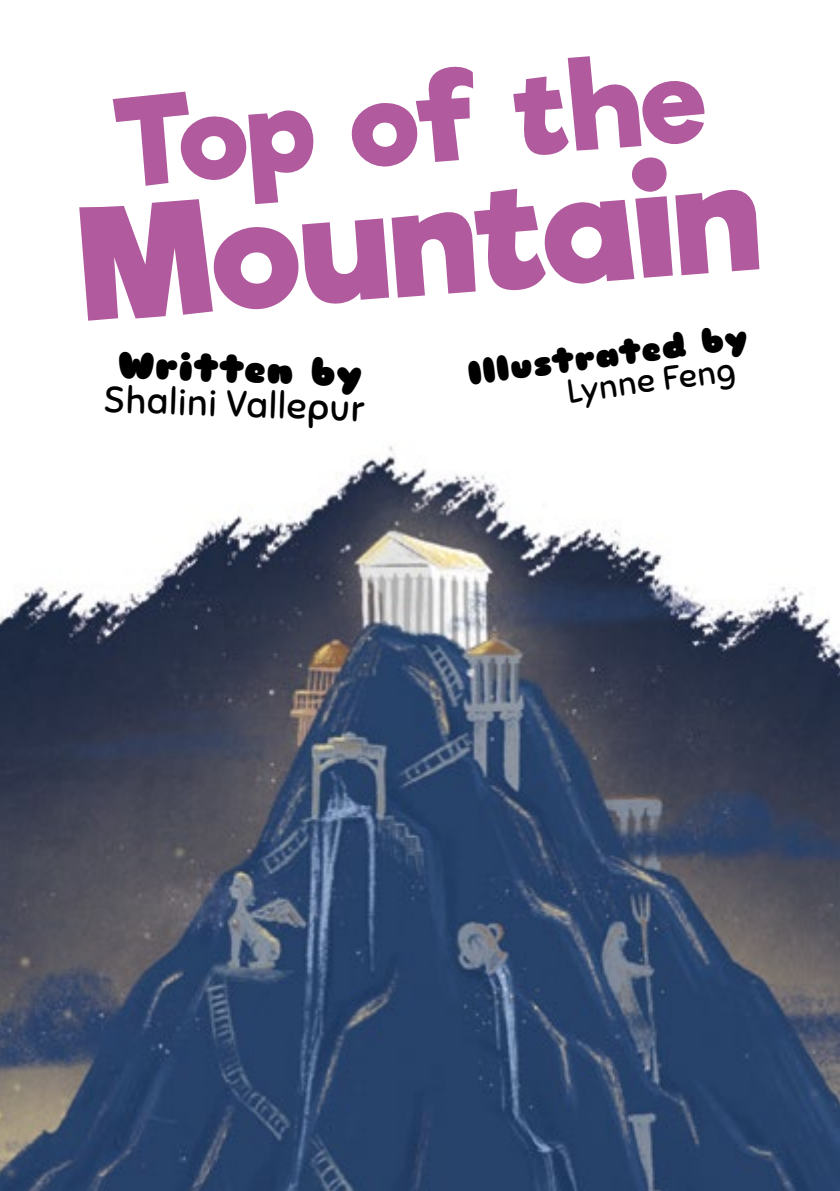
<style>
.page{position:relative;width:840px;height:1191px;background:#fff}
.page>*{position:absolute;margin:0;border:0;box-sizing:border-box;transform-origin:0 0}
.t1{font:700 150px "Riffic";color:#b15a9e}
.t2{font:700 116px "Riffic";color:#b15a9e}
.t3{font:37px "Sniglet";color:#000}
.t4{font:800 37px "Sniglet";color:#000}
.t5{font:800 33.2px "Sniglet";color:#000}
.t6{font:33.2px "Sniglet";color:#000}
</style>
<div class="page">
<img style="left:0;top:445px;width:839px;height:746px">
<h2 class="t2" style="left:110px;top:69px;width:592px;rotate:-4deg">Top of the</h2>
<h1 class="t1" style="left:75px;top:170px;width:679px;rotate:-4deg">Mountain</h1>
<p class="t4" style="left:119px;top:343px;width:246px;rotate:2deg">Written by</p>
<p class="t3" style="left:104px;top:377px;width:262px;rotate:2deg">Shalini Vallepur</p>
<p class="t5" style="left:465px;top:352px;width:283px;rotate:-7deg">Illustrated by</p>
<p class="t6" style="left:564px;top:371px;width:170px;rotate:-7deg">Lynne Feng</p>
</div>
